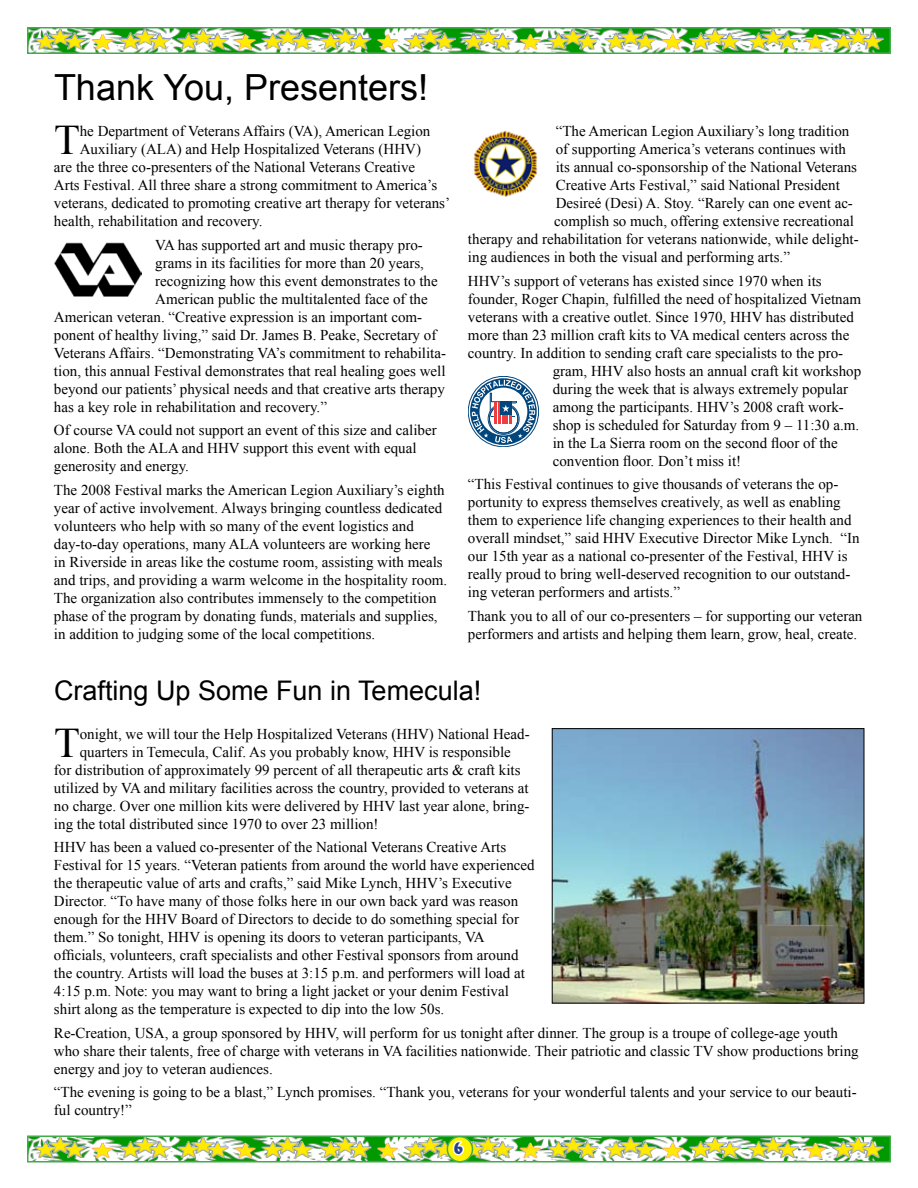
<style>
.page{position:relative;width:918px;height:1188px;background:#fff}
.page>*{position:absolute;margin:0;border:0;box-sizing:border-box;transform-origin:0 0}
.t1{font:42.15px "Times New Roman";color:#000}
.t2{font:36px "Arial";color:#000}
.t3{font:27px "Arial";color:#000}
.t4{font:18px "Matura MT Script Capitals";color:#25408f}
.t5{font:15px/18px "Times New Roman";color:#000}
</style>
<div class="page">
<img style="left:30px;top:30px;width:858px;height:21px">
<div style="left:27px;top:27px;width:864px;height:27px;border:2px solid #41ad49"></div>
<img style="left:34px;top:28px;width:43px;height:22px">
<img style="left:92px;top:34px;width:21px;height:16px">
<img style="left:119px;top:28px;width:43px;height:22px">
<img style="left:177px;top:28px;width:43px;height:22px">
<img style="left:235px;top:34px;width:21px;height:16px">
<img style="left:261px;top:28px;width:44px;height:22px">
<img style="left:319px;top:28px;width:43px;height:22px">
<img style="left:377px;top:34px;width:21px;height:16px">
<img style="left:404px;top:28px;width:42px;height:22px">
<img style="left:462px;top:28px;width:42px;height:22px">
<img style="left:520px;top:34px;width:21px;height:16px">
<img style="left:546px;top:28px;width:43px;height:22px">
<img style="left:604px;top:28px;width:43px;height:22px">
<img style="left:662px;top:34px;width:21px;height:16px">
<img style="left:689px;top:28px;width:43px;height:22px">
<img style="left:747px;top:28px;width:43px;height:22px">
<img style="left:805px;top:34px;width:21px;height:16px">
<img style="left:831px;top:28px;width:43px;height:22px">
<img style="left:30px;top:1139px;width:858px;height:20px">
<div style="left:27px;top:1136px;width:864px;height:26px;border:2px solid #41ad49"></div>
<img style="left:34px;top:1137px;width:43px;height:21px">
<img style="left:92px;top:1143px;width:21px;height:15px">
<img style="left:119px;top:1137px;width:43px;height:21px">
<img style="left:177px;top:1137px;width:43px;height:21px">
<img style="left:235px;top:1143px;width:21px;height:15px">
<img style="left:261px;top:1137px;width:44px;height:21px">
<img style="left:319px;top:1137px;width:43px;height:21px">
<img style="left:377px;top:1143px;width:21px;height:15px">
<img style="left:404px;top:1137px;width:42px;height:21px">
<img style="left:466px;top:1137px;width:38px;height:21px">
<img style="left:520px;top:1143px;width:21px;height:15px">
<img style="left:546px;top:1137px;width:43px;height:21px">
<img style="left:604px;top:1137px;width:43px;height:21px">
<img style="left:662px;top:1143px;width:21px;height:15px">
<img style="left:689px;top:1137px;width:43px;height:21px">
<img style="left:747px;top:1137px;width:43px;height:21px">
<img style="left:805px;top:1143px;width:21px;height:15px">
<img style="left:831px;top:1137px;width:43px;height:21px">
<svg style="left:447px;top:1137px;width:25px;height:25px"></svg>
<div style="left:447px;top:1136px;width:26px;height:26px;border:2px solid #41ad49;border-radius:50%"></div>
<svg style="left:451px;top:1139px;width:15px;height:19px"></svg>
<img style="left:554px;top:730px;width:308px;height:271px">
<div style="left:552px;top:728px;width:312px;height:275px;border:1px solid #000"></div>
<img style="left:55px;top:243px;width:87px;height:53px">
<svg style="left:468px;top:376px;width:71px;height:71px"></svg>
<div style="left:468px;top:376px;width:71px;height:71px;border:1px solid #00457c;border-radius:50%"></div>
<svg style="left:470px;top:378px;width:67px;height:67px"></svg>
<svg style="left:472px;top:380px;width:63px;height:63px"></svg>
<img style="left:473px;top:130px;width:65px;height:67px">
<h2 class="t2" style="left:54px;top:63px;width:376px">Thank You, Presenters!</h2>
<h1 class="t1" style="left:54px;top:112px;width:27px">T</h1>
<p class="t5" style="left:80px;top:122px;width:352px">he Department of Veterans Affairs (VA), American Legion</p>
<p class="t5" style="left:80px;top:140px;width:343px">Auxiliary (ALA) and Help Hospitalized Veterans (HHV)</p>
<p class="t5" style="left:54px;top:158px;width:363px">are the three co-presenters of the National Veterans Creative</p>
<p class="t5" style="left:54px;top:176px;width:385px">Arts Festival. All three share a strong commitment to America’s</p>
<p class="t5" style="left:54px;top:194px;width:398px">veterans, dedicated to promoting creative art therapy for veterans’</p>
<p class="t5" style="left:54px;top:212px;width:210px">health, rehabilitation and recovery.</p>
<p class="t5" style="left:155px;top:236px;width:269px">VA has supported art and music therapy pro-</p>
<p class="t5" style="left:155px;top:254px;width:270px">grams in its facilities for more than 20 years,</p>
<p class="t5" style="left:155px;top:272px;width:284px">recognizing how this event demonstrates to the</p>
<p class="t5" style="left:155px;top:290px;width:274px">American public the multitalented face of the</p>
<p class="t5" style="left:54px;top:308px;width:370px">American veteran. “Creative expression is an important com-</p>
<p class="t5" style="left:54px;top:326px;width:384px">ponent of healthy living,” said Dr. James B. Peake, Secretary of</p>
<p class="t5" style="left:54px;top:344px;width:394px">Veterans Affairs. “Demonstrating VA’s commitment to rehabilita-</p>
<p class="t5" style="left:54px;top:362px;width:393px">tion, this annual Festival demonstrates that real healing goes well</p>
<p class="t5" style="left:54px;top:380px;width:392px">beyond our patients’ physical needs and that creative arts therapy</p>
<p class="t5" style="left:54px;top:398px;width:275px">has a key role in rehabilitation and recovery.”</p>
<p class="t5" style="left:54px;top:421px;width:384px">Of course VA could not support an event of this size and caliber alone. Both the ALA and HHV support this event with equal generosity and energy.</p>
<p class="t5" style="left:54px;top:480px;width:395px">The 2008 Festival marks the American Legion Auxiliary’s eighth year of active involvement. Always bringing countless dedicated volunteers who help with so many of the event logistics and day-to-day operations, many ALA volunteers are working here<br>in Riverside in areas like the costume room, assisting with meals and trips, and providing a warm welcome in the hospitality room.<br>The organization also contributes immensely to the competition phase of the program by donating funds, materials and supplies, in addition to judging some of the local competitions.</p>
<p class="t5" style="left:556px;top:122px;width:295px">“The American Legion Auxiliary’s long tradition</p>
<p class="t5" style="left:556px;top:140px;width:292px">of supporting America’s veterans continues with</p>
<p class="t5" style="left:556px;top:158px;width:303px">its annual co-sponsorship of the National Veterans</p>
<p class="t5" style="left:556px;top:176px;width:286px">Creative Arts Festival,” said National President</p>
<p class="t5" style="left:556px;top:194px;width:299px">Desireé (Desi) A. Stoy. “Rarely can one event ac-</p>
<p class="t5" style="left:554px;top:212px;width:301px">complish so much, offering extensive recreational</p>
<p class="t5" style="left:468px;top:230px;width:392px">therapy and rehabilitation for veterans nationwide, while delight-</p>
<p class="t5" style="left:468px;top:248px;width:324px">ing audiences in both the visual and performing arts.”</p>
<p class="t5" style="left:468px;top:272px;width:355px">HHV’s support of veterans has existed since 1970 when its</p>
<p class="t5" style="left:468px;top:290px;width:395px">founder, Roger Chapin, fulfilled the need of hospitalized Vietnam</p>
<p class="t5" style="left:468px;top:308px;width:387px">veterans with a creative outlet. Since 1970, HHV has distributed</p>
<p class="t5" style="left:468px;top:326px;width:383px">more than 23 million craft kits to VA medical centers across the</p>
<p class="t5" style="left:468px;top:344px;width:377px">country. In addition to sending craft care specialists to the pro-</p>
<p class="t5" style="left:553px;top:362px;width:310px">gram, HHV also hosts an annual craft kit workshop</p>
<p class="t5" style="left:553px;top:380px;width:297px">during the week that is always extremely popular</p>
<p class="t5" style="left:553px;top:398px;width:293px">among the participants. HHV’s 2008 craft work-</p>
<p class="t5" style="left:553px;top:416px;width:308px">shop is scheduled for Saturday from 9 – 11:30 a.m.</p>
<p class="t5" style="left:553px;top:434px;width:286px">in the La Sierra room on the second floor of the</p>
<p class="t5" style="left:553px;top:452px;width:190px">convention floor. Don’t miss it!</p>
<p class="t5" style="left:468px;top:475px;width:393px">“This Festival continues to give thousands of veterans the op&shy;portunity to express themselves creatively, as well as enabling them to experience life changing experiences to their health and overall mindset,” said HHV Executive Director Mike Lynch. “In our 15th year as a national co-presenter of the Festival, HHV is really proud to bring well-deserved recognition to our outstand&shy;ing veteran performers and artists.”</p>
<p class="t5" style="left:468px;top:606px;width:396px">Thank you to all of our co-presenters – for supporting our veteran performers and artists and helping them learn, grow, heal, create.</p>
<h3 class="t3" style="left:54px;top:673px;width:429px">Crafting Up Some Fun in Temecula!</h3>
<h1 class="t1" style="left:54px;top:715px;width:27px">T</h1>
<p class="t5" style="left:80px;top:725px;width:452px">onight, we will tour the Help Hospitalized Veterans (HHV) National Head-</p>
<p class="t5" style="left:80px;top:743px;width:433px">quarters in Temecula, Calif. As you probably know, HHV is responsible</p>
<p class="t5" style="left:54px;top:761px;width:468px">for distribution of approximately 99 percent of all therapeutic arts &amp; craft kits</p>
<p class="t5" style="left:54px;top:779px;width:476px">utilized by VA and military facilities across the country, provided to veterans at</p>
<p class="t5" style="left:54px;top:797px;width:477px">no charge. Over one million kits were delivered by HHV last year alone, bring-</p>
<p class="t5" style="left:54px;top:815px;width:326px">ing the total distributed since 1970 to over 23 million!</p>
<p class="t5" style="left:54px;top:838px;width:482px">HHV has been a valued co-presenter of the National Veterans Creative Arts Festival for 15 years. “Veteran patients from around the world have experienced the therapeutic value of arts and crafts,” said Mike Lynch, HHV’s Executive Director. “To have many of those folks here in our own back yard was reason enough for the HHV Board of Directors to decide to do something special for them.” So tonight, HHV is opening its doors to veteran participants, VA officials, volunteers, craft specialists and other Festival sponsors from around the country. Artists will load the buses at 3:15 p.m. and performers will load at 4:15 p.m. Note: you may want to bring a light jacket or your denim Festival shirt along as the temperature is expected to dip into the low 50s.</p>
<p class="t5" style="left:54px;top:1024px;width:806px">Re-Creation, USA, a group sponsored by HHV, will perform for us tonight after dinner. The group is a troupe of college-age youth who share their talents, free of charge with veterans in VA facilities nationwide. Their patriotic and classic TV show productions bring energy and joy to veteran audiences.</p>
<p class="t5" style="left:54px;top:1083px;width:804px">“The evening is going to be a blast,” Lynch promises. “Thank you, veterans for your wonderful talents and your service to our beauti&shy;ful country!”</p>
<p class="t4" style="left:454px;top:1136px;width:11px">6</p>
</div>
